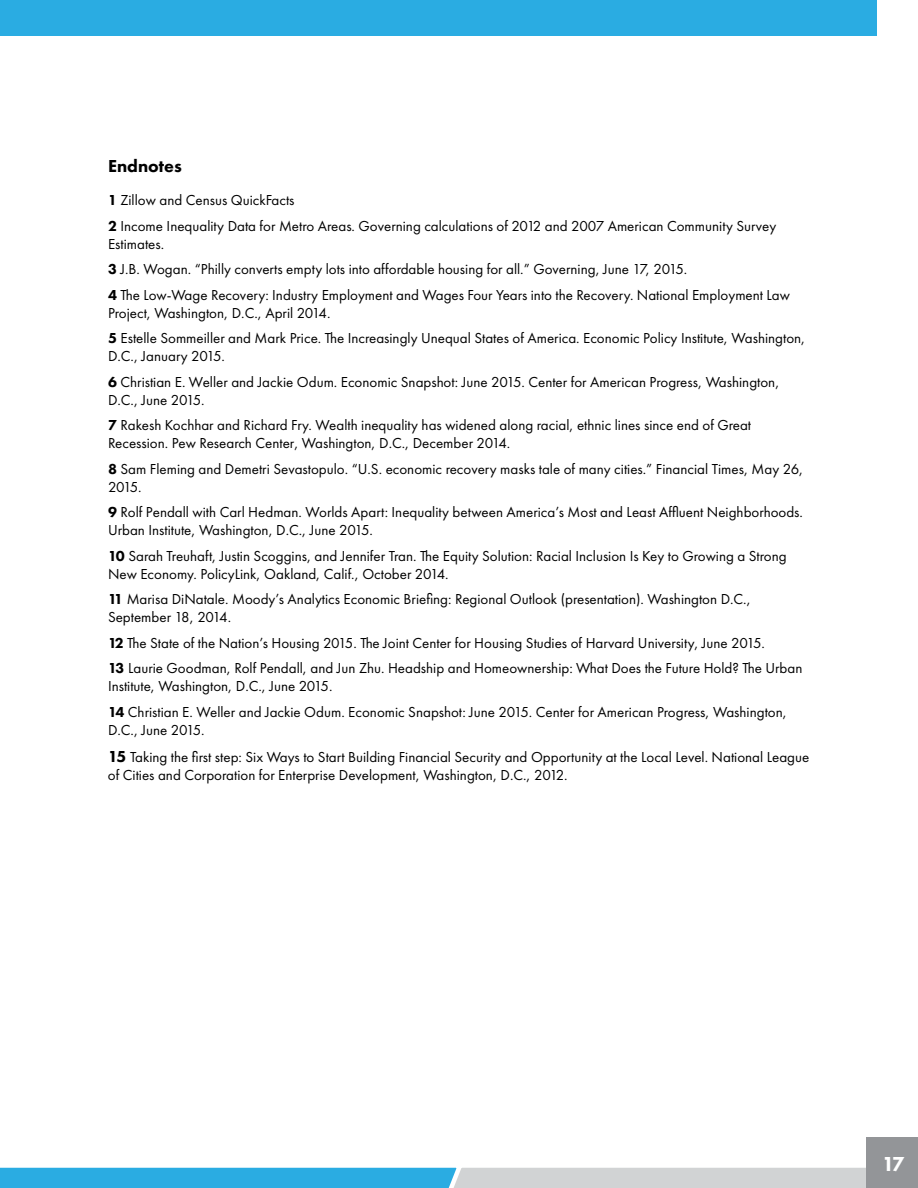
<style>
.page{position:relative;width:918px;height:1188px;background:#fff}
.page>*{position:absolute;margin:0;border:0;box-sizing:border-box;transform-origin:0 0}
.t1{font:800 21px "Futura PT";color:#fff}
.t2{font:800 18px "Futura PT";color:#000}
.t3{font:15px/25.5px "Futura PT";color:#000}
.s1{font-weight:800}
.s2{font-weight:800;font-size:16.5px}
</style>
<div class="page">
<svg style="left:0;top:1167px;width:866px;height:21px;background:#7ec1dc"></svg>
<div style="left:0;top:0;width:877px;height:36px;background:#2aace2"></div>
<div style="left:866px;top:1137px;width:52px;height:51px;background:#939598"></div>
<p class="t2" style="left:108px;top:155px;width:75px">Endnotes</p>
<p class="t3" style="left:108px;top:187px;width:670px"><span class="s1">1</span> Zillow and Census QuickFacts<br><span class="s1">2</span> Income Inequality Data for Metro Areas. Governing calculations of 2012 and 2007 American Community Survey</p>
<p class="t3" style="left:108px;top:231px;width:684px">Estimates.<br><span class="s1">3</span> J.B. Wogan. “Philly converts empty lots into affordable housing for all.” Governing, June 17, 2015.<br><span class="s1">4</span> The Low-Wage Recovery: Industry Employment and Wages Four Years into the Recovery. National Employment Law</p>
<p class="t3" style="left:108px;top:300px;width:699px">Project, Washington, D.C., April 2014.<br><span class="s1">5</span> Estelle Sommeiller and Mark Price. The Increasingly Unequal States of America. Economic Policy Institute, Washington,</p>
<p class="t3" style="left:108px;top:343px;width:673px">D.C., January 2015.<br><span class="s1">6</span> Christian E. Weller and Jackie Odum. Economic Snapshot: June 2015. Center for American Progress, Washington,</p>
<p class="t3" style="left:108px;top:387px;width:645px">D.C., June 2015.<br><span class="s1">7</span> Rakesh Kochhar and Richard Fry. Wealth inequality has widened along racial, ethnic lines since end of Great</p>
<p class="t3" style="left:108px;top:430px;width:697px">Recession. Pew Research Center, Washington, D.C., December 2014.<br><span class="s1">8</span> Sam Fleming and Demetri Sevastopulo. “U.S. economic recovery masks tale of many cities.” Financial Times, May 26,</p>
<p class="t3" style="left:108px;top:474px;width:696px">2015.<br><span class="s1">9</span> Rolf Pendall with Carl Hedman. Worlds Apart: Inequality between America’s Most and Least Affluent Neighborhoods.</p>
<p class="t3" style="left:108px;top:517px;width:680px">Urban Institute, Washington, D.C., June 2015.<br><span class="s1">10</span> Sarah Treuhaft, Justin Scoggins, and Jennifer Tran. The Equity Solution: Racial Inclusion Is Key to Growing a Strong</p>
<p class="t3" style="left:108px;top:561px;width:644px">New Economy. PolicyLink, Oakland, Calif., October 2014.<br><span class="s1">11</span> Marisa DiNatale. Moody’s Analytics Economic Briefing: Regional Outlook (presentation). Washington D.C.,</p>
<p class="t3" style="left:108px;top:604px;width:696px">September 18, 2014.<br><span class="s1">12</span> The State of the Nation’s Housing 2015. The Joint Center for Housing Studies of Harvard University, June 2015.<br><span class="s1">13</span> Laurie Goodman, Rolf Pendall, and Jun Zhu. Headship and Homeownership: What Does the Future Hold? The Urban</p>
<p class="t3" style="left:108px;top:673px;width:680px">Institute, Washington, D.C., June 2015.<br><span class="s1">14</span> Christian E. Weller and Jackie Odum. Economic Snapshot: June 2015. Center for American Progress, Washington,</p>
<p class="t3" style="left:108px;top:716px;width:703px;line-height:27.3px">D.C., June 2015.<br><span class="s2">15</span> Taking the first step: Six Ways to Start Building Financial Security and Opportunity at the Local Level. National League</p>
<p class="t3" style="left:108px;top:762px;width:461px">of Cities and Corporation for Enterprise Development, Washington, D.C., 2012.</p>
<h1 class="t1" style="left:882px;top:1151px;width:24px">17</h1>
</div>
